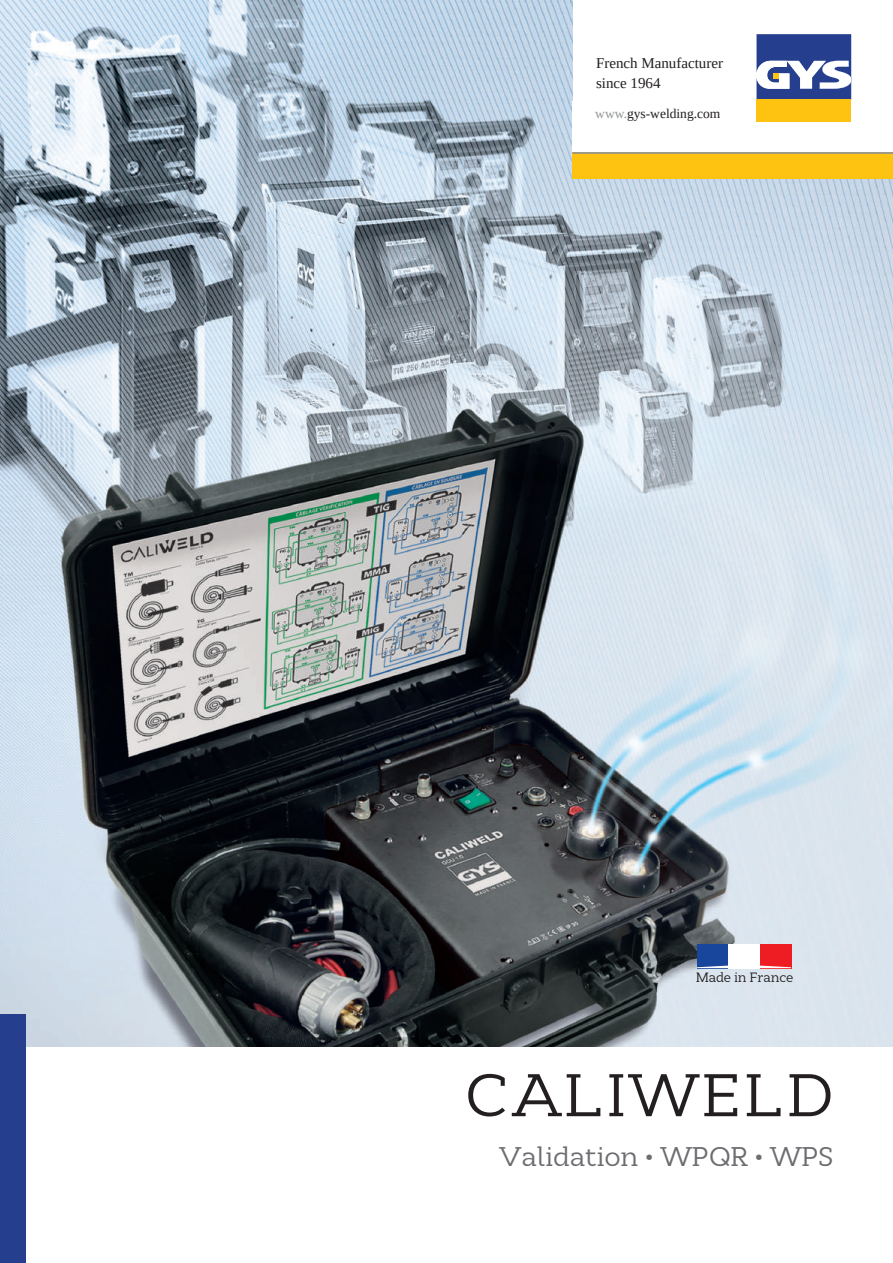
<style>
.page{position:relative;width:893px;height:1263px;background:#fff}
.page>*{position:absolute;margin:0;border:0;box-sizing:border-box;transform-origin:0 0}
.t1{font:60px "Cyntho Slab Pro";letter-spacing:.06em;color:#231f20}
.t2{font:27px "Cyntho Slab Pro";color:#6c6d70}
.t3{font:15px/19.8px "Tinos";color:#231f20}
.t4{font:13.5px "Tinos";color:#231f20}
.t5{font:13.5px "Cyntho Slab Pro";color:#231f20;scale:.95 1}
.s1{color:#939598}
</style>
<div class="page">
<img style="left:0;top:0;width:893px;height:1047px">
<div style="left:573px;top:100px;width:157px;height:53px;background:#fff"></div>
<div style="left:715px;top:0;width:178px;height:153px;background:#fff"></div>
<div style="left:756px;top:100px;width:95px;height:22px;background:#fec210"></div>
<svg style="left:756px;top:34px;width:95px;height:66px"></svg>
<div style="left:573px;top:153px;width:320px;height:26px;background:#fec210"></div>
<hr style="left:573px;top:100px;width:150px;height:1px;background:#939598">
<hr style="left:573px;top:153px;width:320px;height:1px;background:#939598">
<div style="left:0;top:1014px;width:26px;height:249px;background:#253f8e"></div>
<div style="left:697px;top:944px;width:31px;height:24px;background:#18469d"></div>
<div style="left:760px;top:944px;width:31px;height:24px;background:#ee1d23"></div>
<div style="left:728px;top:944px;width:32px;height:24px;background:#fff"></div>
<svg style="left:697px;top:965px;width:94px;height:3px"></svg>
<div style="left:573px;top:0;width:163px;height:100px;background:#fff"></div>
<p class="t3" style="left:596px;top:53px;width:129px">French Manufacturer since 1964</p>
<p class="t4" style="left:595px;top:105px;width:127px"><span class="s1">www.</span>gys-welding.com</p>
<p class="t5" style="left:696px;top:969px;width:104px">Made in France</p>
<h1 class="t1" style="left:465px;top:1058px;width:370px">CALIWELD</h1>
<h2 class="t2" style="left:500px;top:1140px;width:335px">Validation • WPQR • WPS</h2>
</div>
